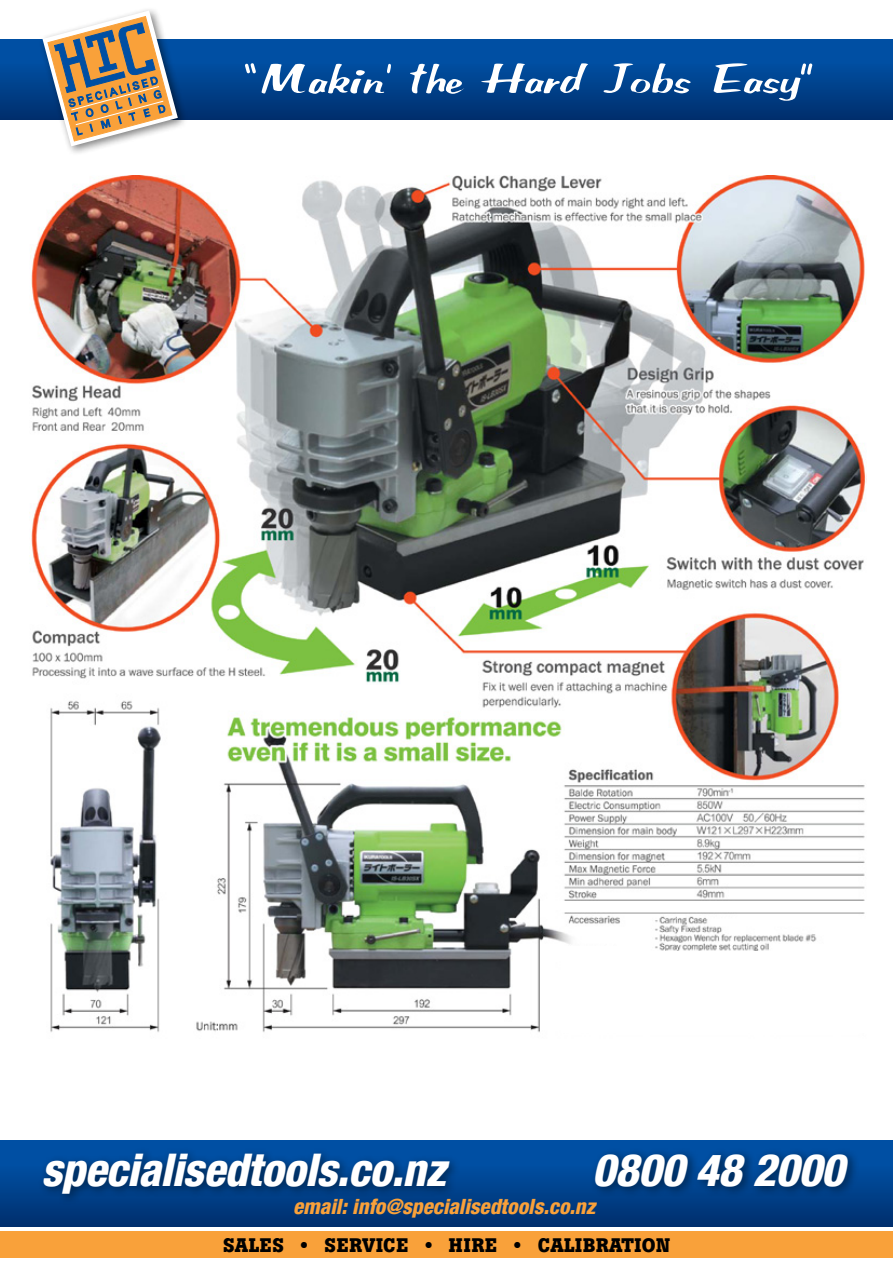
<style>
.page{position:relative;width:893px;height:1263px;background:#fff}
.page>*{position:absolute;margin:0;border:0;box-sizing:border-box;transform-origin:0 0}
.t1{font:italic 800 condensed 45px "Helvetica Neue LT Com";letter-spacing:-.01em;color:#fff}
.t2{font:italic 800 condensed 21px "Helvetica Neue LT Com";color:#f9a13a}
.t3{font:700 19.5px "Boton";letter-spacing:.02em;color:#000}
</style>
<div class="page">
<div style="left:0;top:40px;width:893px;height:79px;background:linear-gradient(to bottom,#0056ae,#003171)"></div>
<div style="left:0;top:1140px;width:893px;height:87px;background:linear-gradient(to bottom,#0056ae,#003170)"></div>
<div style="left:0;top:1231px;width:893px;height:27px;background:#f9a13a"></div>
<div style="left:38px;top:6px;width:150px;height:151px;background:#000;opacity:.5"></div>
<svg style="left:39px;top:7px;width:142px;height:142px"></svg>
<svg style="left:245px;top:63px;width:11px;height:10px"></svg>
<svg style="left:262px;top:64px;width:129px;height:30px"></svg>
<svg style="left:410px;top:64px;width:54px;height:30px"></svg>
<svg style="left:481px;top:63px;width:107px;height:30px"></svg>
<svg style="left:604px;top:63px;width:87px;height:30px"></svg>
<svg style="left:714px;top:63px;width:98px;height:38px"></svg>
<div style="left:38px;top:1147px;width:822px;height:58px;background:#000;opacity:.5"></div>
<img style="left:30px;top:175px;width:837px;height:858px">
<div style="left:561px;top:951px;width:314px;height:82px;background:#fff"></div>
<div style="left:561px;top:901px;width:314px;height:11px;background:#fff"></div>
<div style="left:561px;top:946px;width:71px;height:24px;background:#fff"></div>
<h1 class="t1" style="left:41px;top:1142px;width:406px">specialisedtools.co.nz</h1>
<h1 class="t1" style="left:592px;top:1142px;width:254px">0800 48 2000</h1>
<p class="t2" style="left:293px;top:1194px;width:304px">email: info@specialisedtools.co.nz</p>
<p class="t3" style="left:223px;top:1233px;width:448px">SALES • SERVICE • HIRE • CALIBRATION</p>
</div>
